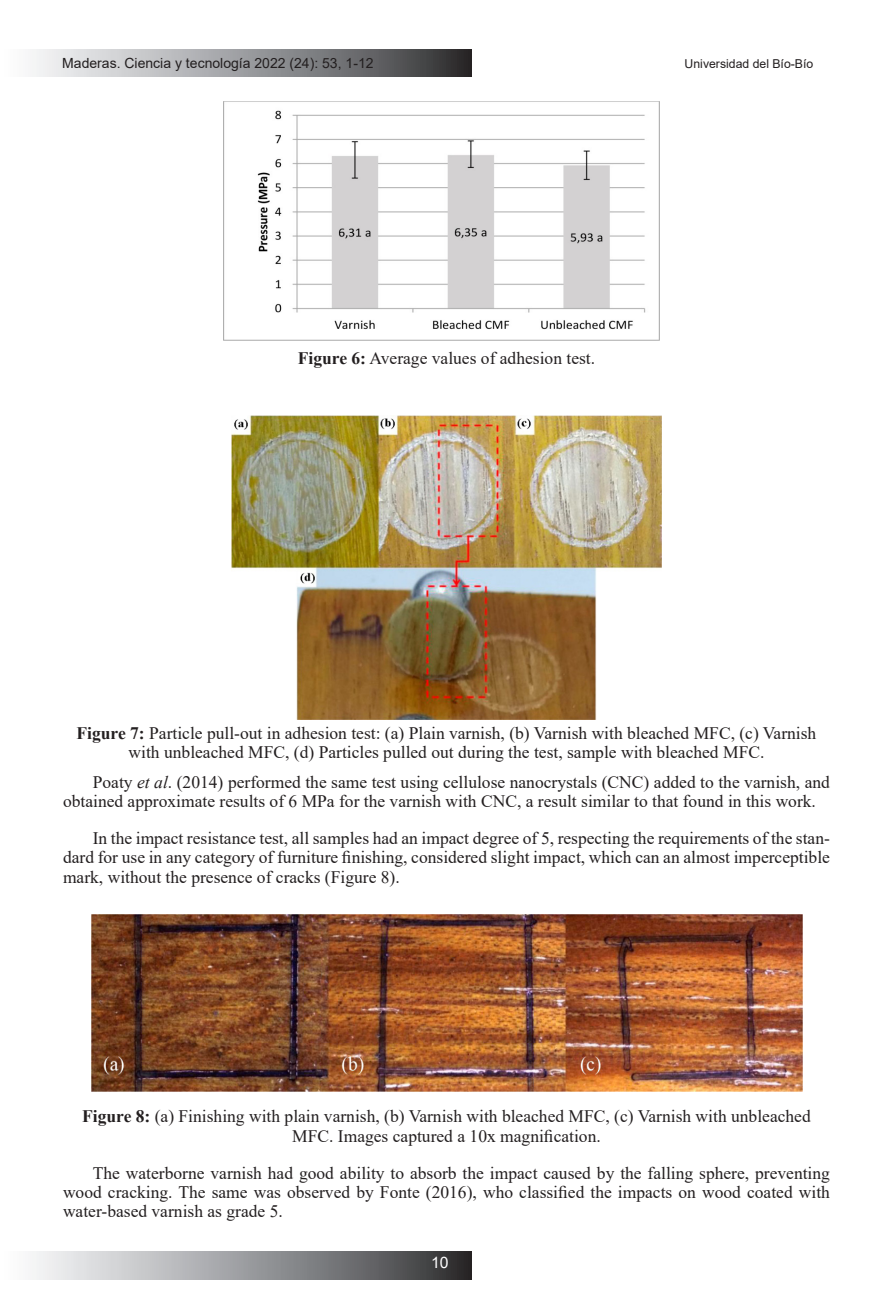
<style>
.page{position:relative;width:893px;height:1315px;background:#fff}
.page>*{position:absolute;margin:0;border:0;box-sizing:border-box;transform-origin:0 0}
.Texto{font:17.5px/19.2px "Times New Roman";color:#231f20;text-align:justify}
.legenda_fig{font:17.5px/19.2px "Times New Roman";color:#231f20;text-align:center}
.t1{font:15.75px "Arial";color:#fff}
.t2{font:14px "Arial";color:#231f20}
.t3{font:12.25px "Arial";color:#231f20}
.s1{font-weight:700}
.s2{font-style:italic}
</style>
<div class="page">
<div style="left:0;top:49px;width:471px;height:28px;background:linear-gradient(to right,#fff,#333436)"></div>
<div style="left:0;top:1252px;width:471px;height:27px;background:linear-gradient(to right,#fff,#333436)"></div>
<img style="left:223px;top:102px;width:437px;height:239px">
<img style="left:231px;top:415px;width:430px;height:304px">
<img style="left:91px;top:914px;width:712px;height:177px">
<p class="t2" style="left:62px;top:53px;width:313px">Maderas. Ciencia y tecnología 2022 (24): 53, 1-12</p>
<p class="t3" style="left:685px;top:56px;width:130px">Universidad del Bío-Bío</p>
<p class="Texto" style="left:298px;top:348px;width:299px"><span class="s1">Figure 6:</span> Average values of adhesion test.</p>
<p class="legenda_fig" style="left:77px;top:723px;width:741px"><span class="s1">Figure 7:</span> Particle pull-out in adhesion test: (a) Plain varnish, (b) Varnish with bleached MFC, (c) Varnish with unbleached MFC, (d) Particles pulled out during the test, sample with bleached MFC.</p>
<p class="Texto" style="left:63px;top:772px;width:768px;text-indent:30px">Poaty <span class="s2">et al</span>. (2014) performed the same test using cellulose nanocrystals (CNC) added to the varnish, and obtained approximate results of 6 MPa for the varnish with CNC, a result similar to that found in this work.</p>
<p class="Texto" style="left:63px;top:828px;width:768px;text-indent:30px">In the impact resistance test, all samples had an impact degree of 5, respecting the requirements of the stan&shy;dard for use in any category of furniture finishing, considered slight impact, which can an almost imperceptible mark, without the presence of cracks (Figure 8).</p>
<p class="Texto" style="left:82px;top:1106px;width:730px;text-align:center"><span class="s1">Figure 8:</span> (a) Finishing with plain varnish, (b) Varnish with bleached MFC, (c) Varnish with unbleached<br>MFC. Images captured a 10x magnification.</p>
<p class="Texto" style="left:63px;top:1162px;width:768px;text-indent:30px">The waterborne varnish had good ability to absorb the impact caused by the falling sphere, preventing wood cracking. The same was observed by Fonte (2016), who classified the impacts on wood coated with water-based varnish as grade 5.</p>
<p class="t1" style="left:431px;top:1252px;width:19px">10</p>
</div>
